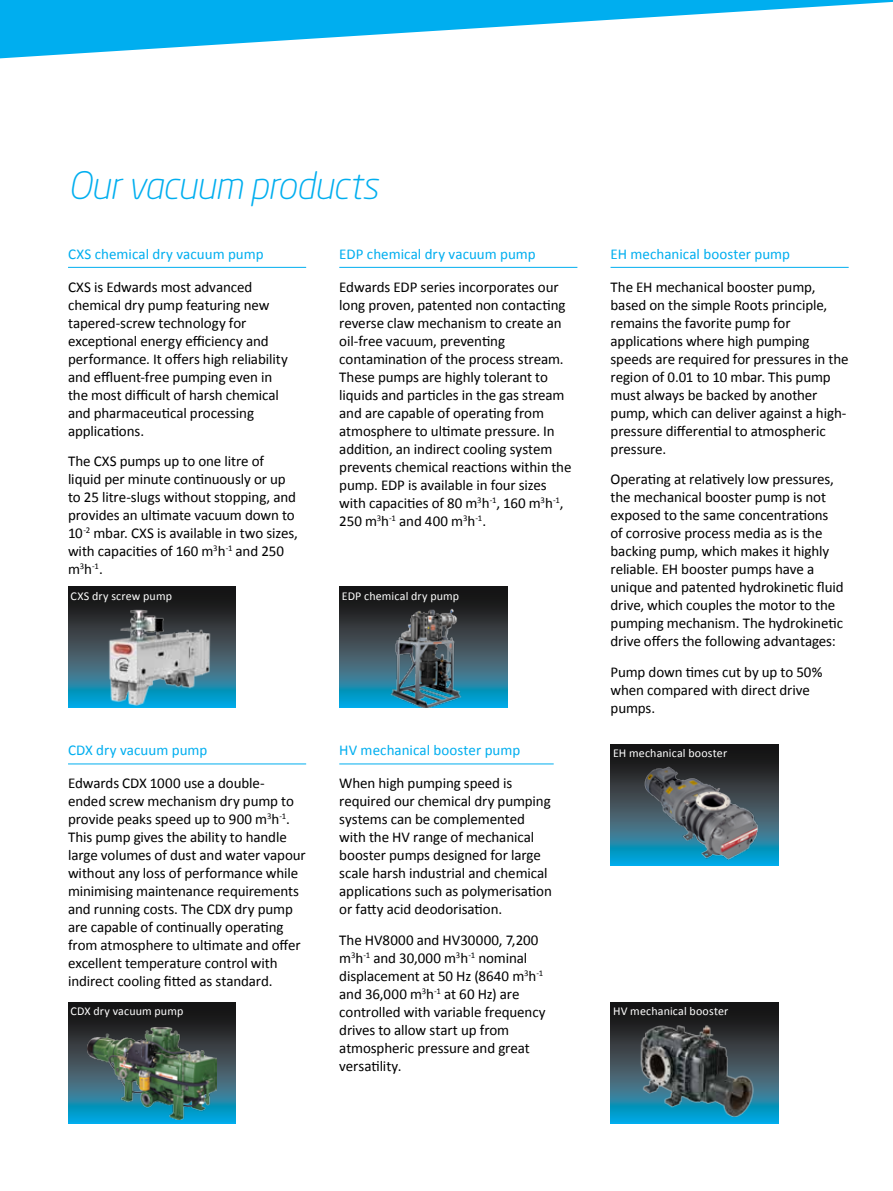
<style>
.page{position:relative;width:893px;height:1191px;background:#fff}
.page>*{position:absolute;margin:0;border:0;box-sizing:border-box;transform-origin:0 0}
.t1{font:italic 300 37.5px "Neo Sans Std";letter-spacing:-.02em;color:#00aeef}
.t2{font:15px/18px "Calibri";letter-spacing:-.005em;color:#000}
.t3{font:15px "Calibri";letter-spacing:.005em;color:#00aeef}
.t4{font:12px "Calibri";letter-spacing:.01em;color:#fff}
</style>
<div class="page">
<svg style="left:0;top:0;width:893px;height:59px;fill:#00aeef"></svg>
<hr style="left:68px;top:267px;width:238px;height:1px;background:#00aeef">
<svg style="left:68px;top:586px;width:168px;height:121px;background:#254450"></svg>
<img style="left:103px;top:607px;width:113px;height:100px">
<svg style="left:68px;top:1002px;width:168px;height:121px;background:#21434f"></svg>
<img style="left:88px;top:1027px;width:129px;height:92px">
<svg style="left:339px;top:586px;width:168px;height:121px;background:#284c5a"></svg>
<img style="left:387px;top:607px;width:78px;height:100px">
<svg style="left:610px;top:744px;width:168px;height:121px;background:#233e48"></svg>
<img style="left:633px;top:756px;width:143px;height:109px">
<svg style="left:610px;top:1002px;width:168px;height:121px;background:#204959"></svg>
<hr style="left:339px;top:763px;width:215px;height:1px;background:#00aeef">
<hr style="left:68px;top:763px;width:238px;height:1px;background:#00aeef">
<hr style="left:339px;top:267px;width:238px;height:1px;background:#00aeef">
<hr style="left:610px;top:267px;width:239px;height:1px;background:#00aeef">
<img style="left:630px;top:1023px;width:129px;height:93px">
<h1 class="t1" style="left:68px;top:163px;width:312px">Our vacuum products</h1>
<p class="t3" style="left:68px;top:244px;width:197px">CXS chemical dry vacuum pump</p>
<p class="t2" style="left:68px;top:278px;width:221px">CXS is Edwards most advanced chemical dry pump featuring new tapered-screw technology for exceptional energy efficiency and performance. It offers high reliability and effluent-free pumping even in the most difficult of harsh chemical and pharmaceutical processing applications.</p>
<p class="t2" style="left:68px;top:452px;width:231px">The CXS pumps up to one litre of liquid per minute continuously or up to 25 litre-slugs without stopping, and provides an ultimate vacuum down to<br>10<sup>-2</sup> mbar. CXS is available in two sizes, with capacities of 160 m<sup>3</sup>h<sup>-1</sup> and 250 m<sup>3</sup>h<sup>-1</sup>.</p>
<p class="t4" style="left:71px;top:588px;width:103px">CXS dry screw pump</p>
<p class="t3" style="left:339px;top:244px;width:198px">EDP chemical dry vacuum pump</p>
<p class="t2" style="left:339px;top:278px;width:234px">Edwards EDP series incorporates our long proven, patented non contacting reverse claw mechanism to create an oil-free vacuum, preventing contamination of the process stream.<br>These pumps are highly tolerant to liquids and particles in the gas stream and are capable of operating from atmosphere to ultimate pressure. In addition, an indirect cooling system prevents chemical reactions within the pump. EDP is available in four sizes with capacities of 80 m<sup>3</sup>h<sup>-1</sup>, 160 m<sup>3</sup>h<sup>-1</sup>, 250 m<sup>3</sup>h<sup>-1</sup> and 400 m<sup>3</sup>h<sup>-1</sup>.</p>
<p class="t4" style="left:342px;top:589px;width:119px">EDP chemical dry pump</p>
<p class="t3" style="left:68px;top:741px;width:141px">CDX dry vacuum pump</p>
<p class="t2" style="left:68px;top:774px;width:239px">Edwards CDX 1000 use a double&shy;ended screw mechanism dry pump to provide peaks speed up to 900 m<sup>3</sup>h<sup>-1</sup>.<br>This pump gives the ability to handle large volumes of dust and water vapour without any loss of performance while minimising maintenance requirements and running costs. The CDX dry pump are capable of continually operating from atmosphere to ultimate and offer excellent temperature control with indirect cooling fitted as standard.</p>
<p class="t4" style="left:71px;top:1003px;width:114px">CDX dry vacuum pump</p>
<p class="t3" style="left:339px;top:741px;width:183px">HV mechanical booster pump</p>
<p class="t2" style="left:339px;top:774px;width:214px">When high pumping speed is required our chemical dry pumping systems can be complemented with the HV range of mechanical booster pumps designed for large scale harsh industrial and chemical applications such as polymerisation or fatty acid deodorisation.</p>
<p class="t2" style="left:339px;top:931px;width:208px">The HV8000 and HV30000, 7,200 m<sup>3</sup>h<sup>-1</sup> and 30,000 m<sup>3</sup>h<sup>-1</sup> nominal displacement at 50 Hz (8640 m<sup>3</sup>h<sup>-1 </sup>and 36,000 m<sup>3</sup>h<sup>-1</sup> at 60 Hz) are controlled with variable frequency drives to allow start up from atmospheric pressure and great versatility.</p>
<p class="t3" style="left:610px;top:244px;width:181px">EH mechanical booster pump</p>
<p class="t2" style="left:610px;top:278px;width:240px">The EH mechanical booster pump, based on the simple Roots principle, remains the favorite pump for applications where high pumping speeds are required for pressures in the region of 0.01 to 10 mbar. This pump must always be backed by another pump, which can deliver against a high&shy;pressure differential to atmospheric pressure.</p>
<p class="t2" style="left:610px;top:470px;width:235px">Operating at relatively low pressures, the mechanical booster pump is not exposed to the same concentrations of corrosive process media as is the backing pump, which makes it highly reliable. EH booster pumps have a unique and patented hydrokinetic fluid drive, which couples the motor to the pumping mechanism. The hydrokinetic drive offers the following advantages:</p>
<p class="t2" style="left:610px;top:663px;width:213px">Pump down times cut by up to 50% when compared with direct drive pumps.</p>
<p class="t4" style="left:613px;top:745px;width:116px">EH mechanical booster</p>
<p class="t4" style="left:613px;top:1003px;width:117px">HV mechanical booster</p>
</div>
